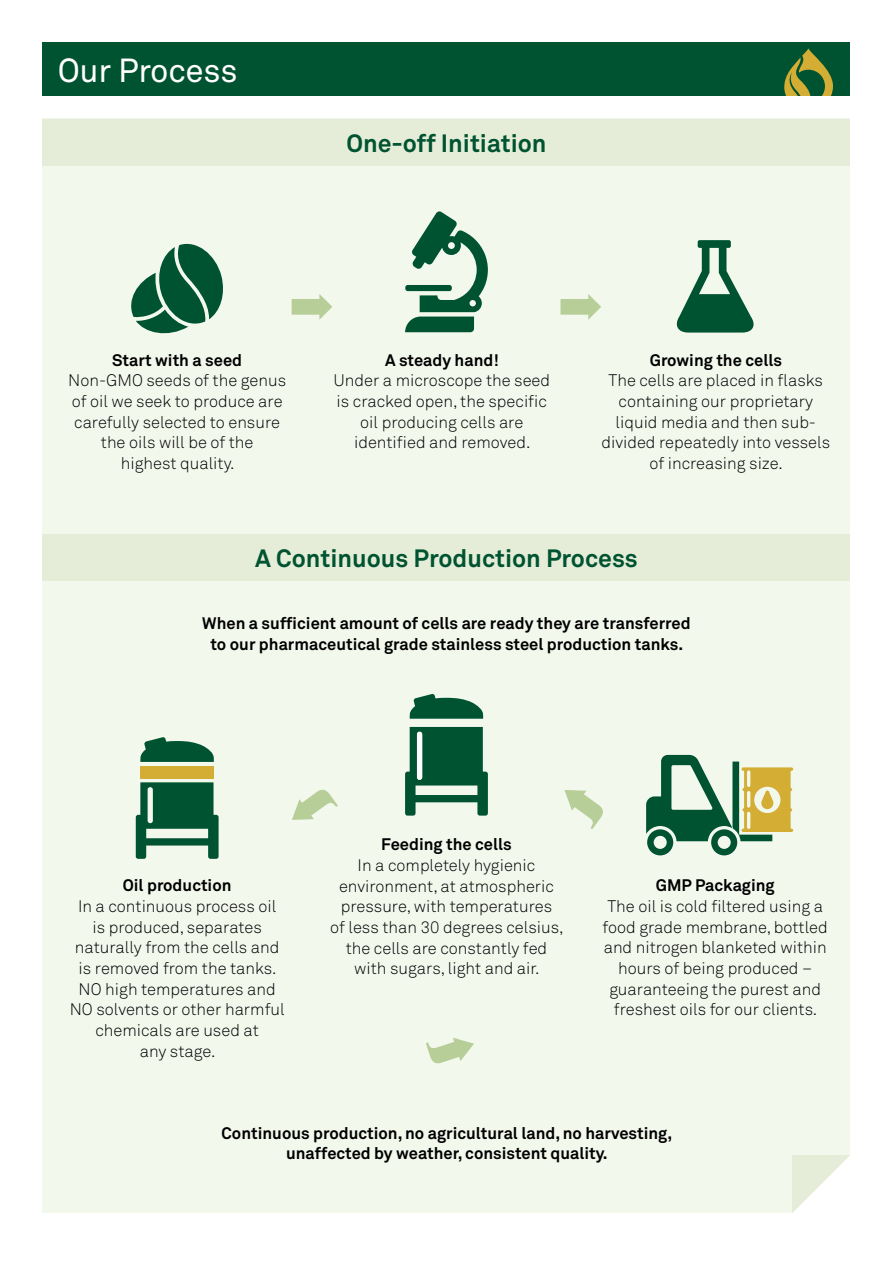
<style>
.page{position:relative;width:893px;height:1263px;background:#fff}
.page>*{position:absolute;margin:0;border:0;box-sizing:border-box;transform-origin:0 0}
.t1{font:33px "Akkurat Std";letter-spacing:-.01em;color:#fff}
.t2{font:700 24.75px "Akkurat Std";color:#005331}
.t3{font:300 16.5px/20.7px "Akkurat Std";color:#000;text-align:center}
.t4{font:700 16.5px/20.7px "Akkurat Std";color:#000;text-align:center}
</style>
<div class="page">
<div style="left:43px;top:43px;width:807px;height:54px;background:#005331"></div>
<svg style="left:784px;top:48px;width:49px;height:49px"></svg>
<div style="left:43px;top:119px;width:807px;height:1094px;background:#f3f8ed"></div>
<div style="left:43px;top:119px;width:807px;height:46px;background:#e5edd8"></div>
<div style="left:43px;top:534px;width:807px;height:47px;background:#e5edd8"></div>
<svg style="left:131px;top:244px;width:92px;height:89px"></svg>
<div style="left:140px;top:766px;width:74px;height:12px;background:#d3ad34"></div>
<svg style="left:140px;top:737px;width:74px;height:25px"></svg>
<svg style="left:136px;top:782px;width:83px;height:77px"></svg>
<svg style="left:405px;top:727px;width:83px;height:89px"></svg>
<svg style="left:410px;top:694px;width:73px;height:25px"></svg>
<div style="left:417px;top:732px;width:5px;height:48px;background:#fff;border-radius:2px"></div>
<svg style="left:646px;top:755px;width:147px;height:100px"></svg>
<svg style="left:405px;top:211px;width:83px;height:121px"></svg>
<svg style="left:677px;top:240px;width:77px;height:93px"></svg>
<svg style="left:792px;top:1155px;width:58px;height:58px;background:#f1f5eb"></svg>
<h1 class="t1" style="left:58px;top:52px;width:181px">Our Process</h1>
<h2 class="t2" style="left:346px;top:128px;width:202px">One-off Initiation</h2>
<p class="t4" style="left:112px;top:349px;width:132px">Start with a seed</p>
<p class="t3" style="left:68px;top:370px;width:219px">Non-GMO seeds of the genus of oil we seek to produce are carefully selected to ensure the oils will be of the<br>highest quality.</p>
<p class="t4" style="left:385px;top:349px;width:115px">A steady hand!</p>
<p class="t3" style="left:333px;top:370px;width:218px">Under a microscope the seed is cracked open, the specific oil producing cells are identified and removed.</p>
<p class="t4" style="left:650px;top:349px;width:134px">Growing the cells</p>
<p class="t3" style="left:601px;top:370px;width:230px">The cells are placed in flasks containing our proprietary liquid media and then sub&shy;divided repeatedly into vessels of increasing size.</p>
<h2 class="t2" style="left:255px;top:543px;width:384px">A Continuous Production Process</h2>
<p class="t4" style="left:202px;top:613px;width:490px">When a sufficient amount of cells are ready they are transferred to our pharmaceutical grade stainless steel production tanks.</p>
<p class="t4" style="left:123px;top:875px;width:110px">Oil production</p>
<p class="t3" style="left:70px;top:896px;width:216px">In a continuous process oil is produced, separates naturally from the cells and is removed from the tanks.<br>NO high temperatures and<br>NO solvents or other harmful chemicals are used at<br>any stage.</p>
<p class="t4" style="left:381px;top:834px;width:132px">Feeding the cells</p>
<p class="t3" style="left:330px;top:855px;width:235px">In a completely hygienic environment, at atmospheric pressure, with temperatures<br>of less than 30 degrees celsius, the cells are constantly fed with sugars, light and air.</p>
<p class="t4" style="left:656px;top:875px;width:120px">GMP Packaging</p>
<p class="t3" style="left:603px;top:896px;width:227px">The oil is cold filtered using a food grade membrane, bottled and nitrogen blanketed within hours of being produced – guaranteeing the purest and freshest oils for our clients.</p>
<p class="t4" style="left:222px;top:1122px;width:452px">Continuous production, no agricultural land, no harvesting, unaffected by weather, consistent quality.</p>
</div>
